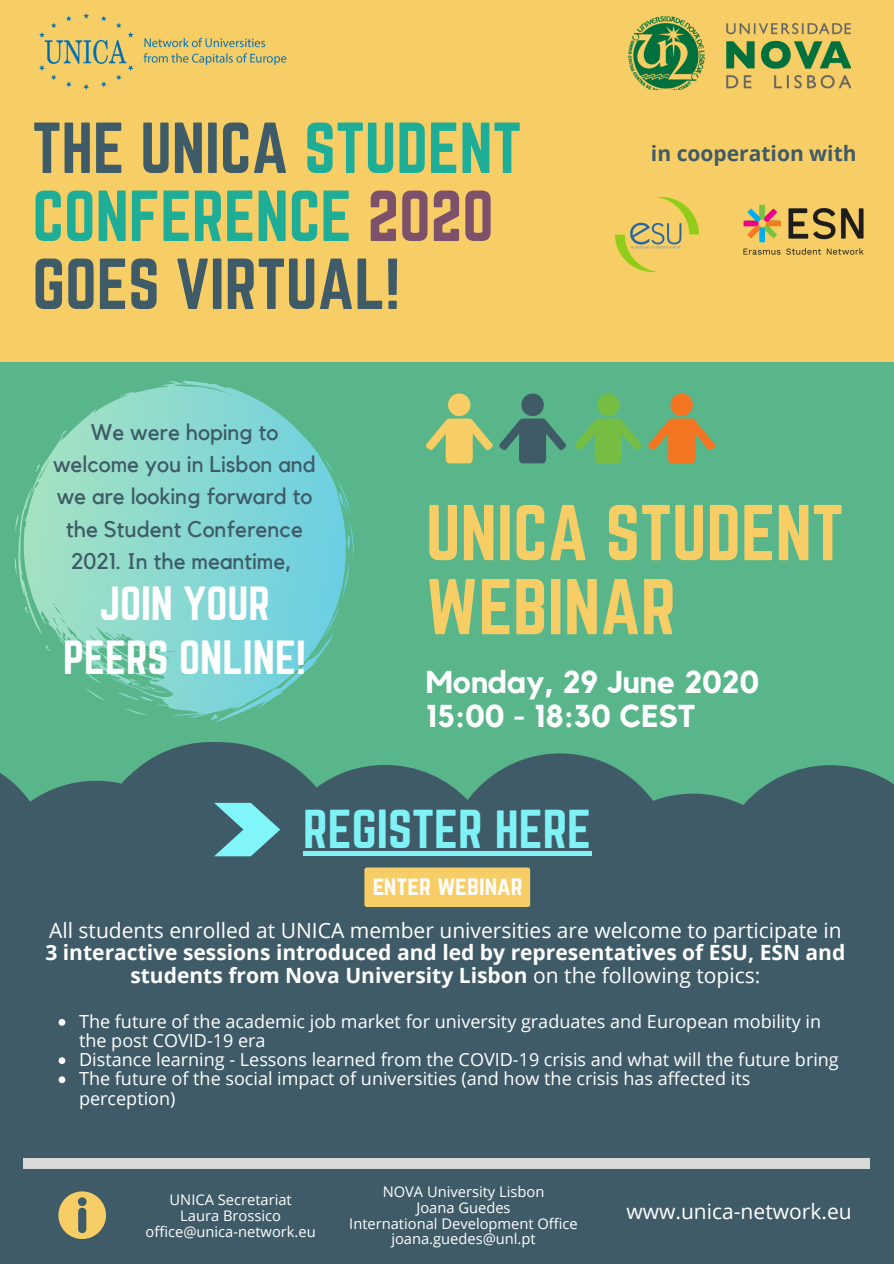
<style>
.page{position:relative;width:894px;height:1264px;background:#fff}
.page>*{position:absolute;margin:0;border:0;box-sizing:border-box;transform-origin:0 0}
.t1{font:69px/73.9px "Norwester";color:#f7cd65}
.t2{font:63px/67.9px "Norwester";color:#3f5b67}
.t3{font:48px "Norwester";color:#81f6fa}
.t4{font:42px/54.2px "Norwester";color:#fff;text-align:center}
.t5{font:700 31.5px/33.8px "Kollektif";color:#fff}
.t6{font:23.7px "Norwester";color:#fff}
.t7{font:22.5px/32.2px "Kollektif";color:#3f5b67;text-align:center}
.t8{font:700 21px/22.5px "Open Sans";color:#fff;text-align:center}
.t9{font:21px "Open Sans";color:#fff}
.t10{font:700 21px "Open Sans";color:#3f5b67}
.t11{font:18px/19.2px "Open Sans";color:#fff}
.t12{font:14.7px/15.8px "Open Sans";color:#fff;text-align:center}
.s1{color:#1eae98}
.s2{color:#7d5169}
.s3{font-weight:400}
</style>
<div class="page">
<div style="left:0;top:0;width:893px;height:1263px;background:#f7cd65"></div>
<div style="left:0;top:362px;width:893px;height:454px;background:#59b68a"></div>
<div style="left:0;top:742px;width:893px;height:521px;background:#3f5b67"></div>
<img style="left:628px;top:16px;width:221px;height:73px">
<div style="left:448px;top:393px;width:22px;height:23px;background:#f7cd65;border-radius:50%"></div>
<svg style="left:426px;top:418px;width:66px;height:45px"></svg>
<div style="left:521px;top:393px;width:22px;height:23px;background:#3f5b67;border-radius:50%"></div>
<svg style="left:499px;top:418px;width:67px;height:45px"></svg>
<div style="left:596px;top:393px;width:23px;height:23px;background:#76bd43;border-radius:50%"></div>
<svg style="left:575px;top:418px;width:66px;height:45px"></svg>
<div style="left:670px;top:393px;width:22px;height:23px;background:#f37522;border-radius:50%"></div>
<svg style="left:648px;top:418px;width:67px;height:45px"></svg>
<img style="left:615px;top:198px;width:83px;height:73px">
<svg style="left:58px;top:1191px;width:48px;height:47px"></svg>
<img style="left:39px;top:14px;width:248px;height:75px">
<div style="left:24px;top:1157px;width:845px;height:11px;background:#d9d9d9"></div>
<svg style="left:15px;top:380px;width:339px;height:343px"></svg>
<svg style="left:214px;top:802px;width:66px;height:54px;background:#63afb7"></svg>
<img style="left:743px;top:204px;width:121px;height:51px">
<div style="left:364px;top:867px;width:166px;height:40px;background:#f7cd65;border-radius:3px"></div>
<svg style="left:59px;top:1018px;width:6px;height:7px"></svg>
<svg style="left:59px;top:1057px;width:6px;height:6px"></svg>
<svg style="left:59px;top:1076px;width:6px;height:7px"></svg>
<hr style="left:303px;top:851px;width:288px;height:4px;background:#81f6fa">
<h2 class="t2" style="left:32px;top:117px;width:490px">THE UNICA <span class="s1">STUDENT<br>CONFERENCE</span> <span class="s2">2020<br></span>GOES VIRTUAL!</h2>
<p class="t10" style="left:650px;top:139px;width:207px">in cooperation with</p>
<p class="t7" style="left:53px;top:416px;width:264px">We were hoping to welcome you in Lisbon and we are looking forward to the Student Conference<br>2021. In the meantime,</p>
<h3 class="t4" style="left:63px;top:578px;width:244px">JOIN YOUR<br>PEERS ONLINE!</h3>
<h1 class="t1" style="left:426px;top:499px;width:419px">UNICA STUDENT<br>WEBINAR</h1>
<h3 class="t5" style="left:426px;top:666px;width:335px">Monday, 29 June 2020<br>15:00 - 18:30 CEST</h3>
<h3 class="t3" style="left:303px;top:805px;width:289px">REGISTER HERE</h3>
<h3 class="t6" style="left:372px;top:874px;width:152px">enter webinar</h3>
<p class="t9" style="left:49px;top:915px;width:793px">All students enrolled at UNICA member universities are welcome to participate in</p>
<p class="t8" style="left:45px;top:940px;width:801px">3 interactive sessions introduced and led by representatives of ESU, ESN and students from Nova University Lisbon <span class="s3">on the following topics:</span></p>
<p class="t11" style="left:79px;top:1011px;width:761px">The future of the academic job market for university graduates and European mobility in the post COVID-19 era<br>Distance learning - Lessons learned from the COVID-19 crisis and what will the future bring The future of the social impact of universities (and how the crisis has affected its perception)</p>
<p class="t12" style="left:145px;top:1191px;width:172px">UNICA Secretariat<br>Laura Brossico office@unica-network.eu</p>
<p class="t12" style="left:349px;top:1183px;width:230px">NOVA University Lisbon<br>Joana Guedes<br>International Development Office joana.guedes@unl.pt</p>
<p class="t9" style="left:626px;top:1196px;width:227px">www.unica-network.eu</p>
</div>
